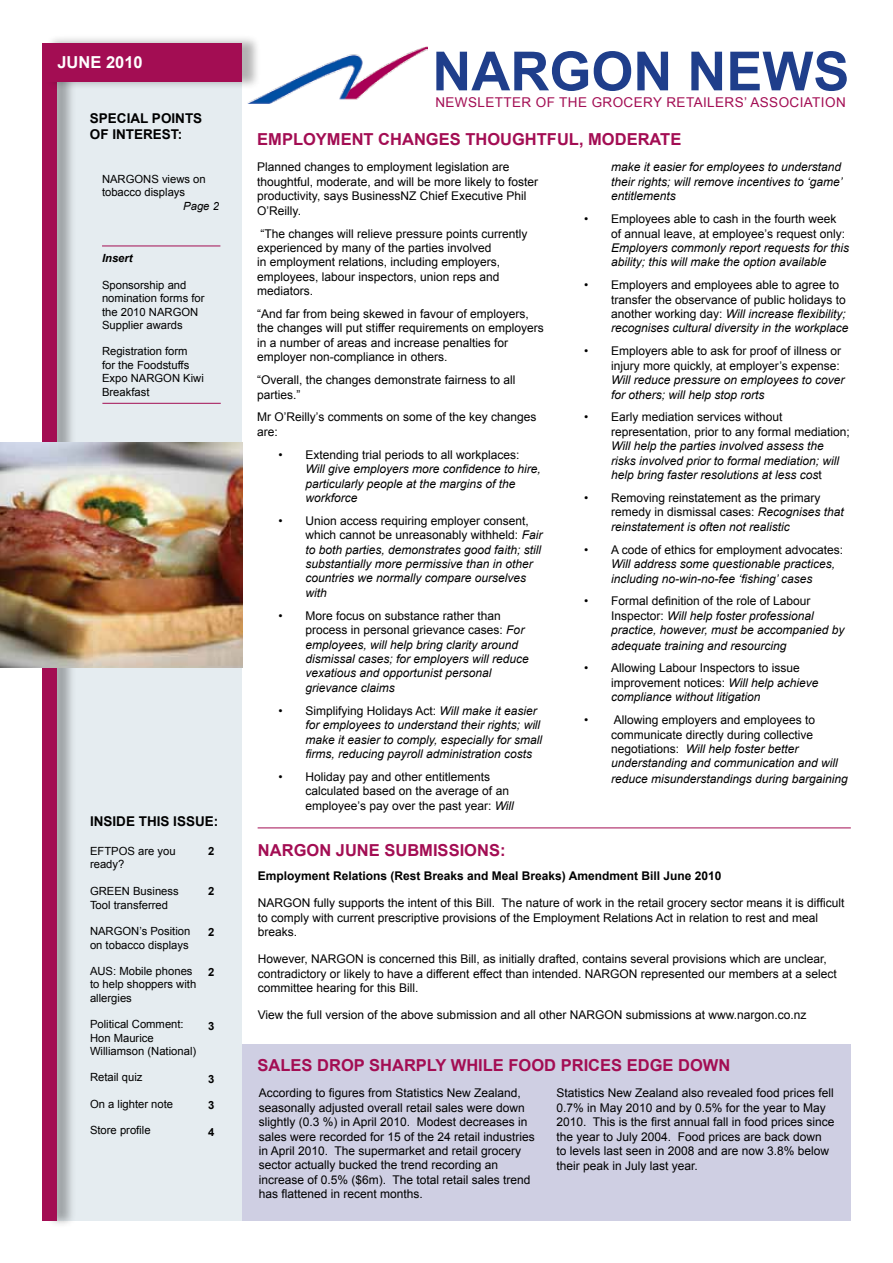
<style>
.page{position:relative;width:893px;height:1263px;background:#fff}
.page>*{position:absolute;margin:0;border:0;box-sizing:border-box;transform-origin:0 0}
.t1{font:700 54px "Arial";color:#1f3e8b}
.t2{font:700 16.5px "Arial";color:#a30d53}
.t3{font:700 16.5px "Arial";color:#fff}
.t4{font:13.5px "Arial";letter-spacing:.03em;color:#a30d53}
.t5{font:700 13.5px/16.2px "Arial";color:#000}
.t6{font:12px/14.4px "Arial";color:#000}
.t7{font:italic 12px/14.4px "Arial";color:#000}
.t8{font:700 12px "Arial";color:#000}
.t9{font:11.25px/13.5px "Arial";color:#000}
.t10{font:700 11.25px "Arial";color:#000}
.t11{font:italic 700 11.25px "Arial";color:#000}
.t12{font:italic 11.25px "Arial";color:#000}
.s1{font-style:normal}
.s2{font-style:italic}
</style>
<div class="page">
<div style="left:242px;top:1044px;width:608px;height:176px;background:#cfcfe3"></div>
<div style="left:57px;top:43px;width:185px;height:1177px;background:#e5ecf0"></div>
<img style="left:247px;top:47px;width:180px;height:57px">
<div style="left:45px;top:52px;width:31px;height:1177px;background:#000;opacity:.3"></div>
<div style="left:43px;top:60px;width:14px;height:1160px;background:#a30d53"></div>
<div style="left:45px;top:34px;width:216px;height:56px;background:#000;opacity:.3"></div>
<div style="left:43px;top:43px;width:199px;height:38px;background:#a30d53"></div>
<hr style="left:102px;top:246px;width:118px;height:1px;background:#a30d53">
<hr style="left:102px;top:403px;width:119px;height:1px;background:#a30d53">
<hr style="left:258px;top:827px;width:593px;height:1px;background:#a30d53">
<img style="left:0;top:442px;width:242px;height:225px">
<h2 class="t3" style="left:57px;top:51px;width:87px">JUNE 2010</h2>
<p class="t5" style="left:90px;top:110px;width:114px">SPECIAL POINTS<br>OF INTEREST:</p>
<p class="t9" style="left:102px;top:172px;width:105px">NARGONS views on tobacco displays</p>
<p class="t12" style="left:183px;top:199px;width:37px">Page 2</p>
<p class="t11" style="left:102px;top:251px;width:32px">Insert</p>
<p class="t9" style="left:102px;top:278px;width:104px">Sponsorship and nomination forms for the 2010 NARGON<br>Supplier awards</p>
<p class="t9" style="left:102px;top:345px;width:103px">Registration form<br>for the Foodstuffs<br>Expo NARGON Kiwi<br>Breakfast</p>
<p class="t5" style="left:90px;top:814px;width:130px">INSIDE THIS ISSUE:</p>
<p class="t10" style="left:208px;top:843px;width:8px">2</p>
<p class="t10" style="left:208px;top:884px;width:8px">2</p>
<p class="t10" style="left:208px;top:924px;width:8px">2</p>
<p class="t10" style="left:208px;top:965px;width:8px">2</p>
<p class="t9" style="left:90px;top:844px;width:87px">EFTPOS are you ready?</p>
<p class="t9" style="left:90px;top:885px;width:90px">GREEN Business<br>Tool transferred</p>
<p class="t9" style="left:90px;top:924px;width:102px">NARGON’s Position on tobacco displays</p>
<p class="t9" style="left:90px;top:964px;width:108px">AUS: Mobile phones to help shoppers with allergies</p>
<p class="t9" style="left:90px;top:1017px;width:108px">Political Comment:<br>Hon Maurice<br>Williamson (National)</p>
<p class="t9" style="left:90px;top:1071px;width:54px">Retail quiz</p>
<p class="t9" style="left:90px;top:1097px;width:85px">On a lighter note</p>
<p class="t9" style="left:90px;top:1123px;width:62px">Store profile</p>
<p class="t10" style="left:208px;top:1018px;width:8px">3</p>
<p class="t10" style="left:208px;top:1071px;width:8px">3</p>
<p class="t10" style="left:208px;top:1098px;width:8px">3</p>
<p class="t10" style="left:208px;top:1125px;width:8px">4</p>
<h1 class="t1" style="left:432px;top:36px;width:418px">NARGON NEWS</h1>
<p class="t4" style="left:435px;top:94px;width:412px">NEWSLETTER OF THE GROCERY RETAILERS’ ASSOCIATION</p>
<h2 class="t2" style="left:257px;top:128px;width:158px">EMPLOYMENT CHANGES</h2>
<h2 class="t2" style="left:465px;top:128px;width:174px">THOUGHTFUL, MODERA</h2>
<h2 class="t2" style="left:660px;top:128px;width:21px">TE</h2>
<p class="t6" style="left:257px;top:160px;width:282px">Planned changes to employment legislation are thoughtful, moderate, and will be more likely to foster productivity, says BusinessNZ Chief Executive Phil O’Reilly.</p>
<p class="t6" style="left:257px;top:226px;width:272px">“The changes will relieve pressure points currently experienced by many of the parties involved<br>in employment relations, including employers, employees, labour inspectors, union reps and mediators.</p>
<p class="t6" style="left:257px;top:307px;width:288px">“And far from being skewed in favour of employers, the changes will put stiffer requirements on employers in a number of areas and increase penalties for employer non-compliance in others.</p>
<p class="t6" style="left:257px;top:373px;width:260px">“Overall, the changes demonstrate fairness to all parties.”</p>
<p class="t6" style="left:257px;top:410px;width:281px">Mr O’Reilly’s comments on some of the key changes are:</p>
<p class="t6" style="left:279px;top:447px;width:243px">• Extending trial periods to all workplaces:</p>
<p class="t7" style="left:306px;top:462px;width:237px">Will give employers more confidence to hire, particularly people at the margins of the workforce</p>
<p class="t7" style="left:306px;top:514px;width:238px;text-indent:-27px"><span class="s1">• Union access requiring employer consent, which cannot be unreasonably withheld:</span> Fair to both parties, demonstrates good faith; still substantially more permissive than in other countries we normally compare ourselves with</p>
<p class="t7" style="left:306px;top:608px;width:225px;text-indent:-27px"><span class="s1">• More focus on substance rather than process in personal grievance cases:</span> For employees, will help bring clarity around dismissal cases; for employers will reduce vexatious and opportunist personal grievance claims</p>
<p class="t7" style="left:306px;top:703px;width:238px;text-indent:-27px"><span class="s1">• Simplifying Holidays Act:</span> Will make it easier for employees to understand their rights; will make it easier to comply, especially for small firms, reducing payroll administration costs</p>
<p class="t6" style="left:306px;top:769px;width:210px;text-indent:-27px">• Holiday pay and other entitlements calculated based on the average of an employee’s pay over the past year: <span class="s2">Will</span></p>
<p class="t7" style="left:611px;top:160px;width:233px;text-align:justify">make it easier for employees to understand their rights; will remove incentives to ‘game’ entitlements</p>
<p class="t6" style="left:611px;top:212px;width:235px;text-indent:-27px">• Employees able to cash in the fourth week of annual leave, at employee’s request only:</p>
<p class="t7" style="left:611px;top:241px;width:240px">Employers commonly report requests for this ability; this will make the option available</p>
<p class="t6" style="left:611px;top:278px;width:239px;text-indent:-27px">• Employers and employees able to agree to transfer the observance of public holidays to another working day: <span class="s2">Will increase flexibility; recognises cultural diversity in the workplace</span></p>
<p class="t6" style="left:584px;top:344px;width:259px;text-align:right">• Employers able to ask for proof of illness or injury more quickly, at employer’s expense:</p>
<p class="t7" style="left:611px;top:373px;width:235px">Will reduce pressure on employees to cover for others; will help stop rorts</p>
<p class="t6" style="left:611px;top:410px;width:240px;text-indent:-27px">• Early mediation services without representation, prior to any formal mediation;</p>
<p class="t7" style="left:611px;top:439px;width:230px">Will help the parties involved assess the risks involved prior to formal mediation; will help bring faster resolutions at less cos<span class="s1">t</span></p>
<p class="t6" style="left:611px;top:491px;width:234px;text-indent:-27px">• Removing reinstatement as the primary remedy in dismissal cases: <span class="s2">Recognises that reinstatement is often not realistic</span></p>
<p class="t6" style="left:584px;top:542px;width:261px">• A code of ethics for employment advocates:</p>
<p class="t7" style="left:611px;top:557px;width:225px">Will address some questionable practices, including no-win-no-fee ‘fishing’ cases</p>
<p class="t7" style="left:611px;top:594px;width:235px;text-indent:-27px"><span class="s1">• Formal definition of the role of Labour Inspector:</span> Will help foster professional practice, however, must be accompanied by adequate training and resourcing</p>
<p class="t6" style="left:611px;top:661px;width:209px;text-indent:-27px">• Allowing Labour Inspectors to issue improvement notices: <span class="s2">Will help achieve compliance without litigation</span></p>
<p class="t7" style="left:611px;top:713px;width:238px;text-indent:-27px"><span class="s1">• Allowing employers and employees to communicate directly during collective negotiations:</span> Will help foster better understanding and communication and will reduce misunderstandings during bargaining</p>
<h2 class="t2" style="left:258px;top:839px;width:219px">NARGON JUNE SUBMISSIONS</h2>
<h2 class="t2" style="left:500px;top:839px;width:7px">:</h2>
<p class="t8" style="left:258px;top:868px;width:465px">EMPLOYMENT RELATIONS (REST BREAKS AND MEAL BREAKS) AMENDMENT BILL JUNE 2010</p>
<p class="t6" style="left:258px;top:896px;width:588px">NARGON fully supports the intent of this Bill. The nature of work in the retail grocery sector means it is difficult to comply with current prescriptive provisions of the Employment Relations Act in relation to rest and meal breaks.</p>
<p class="t6" style="left:258px;top:952px;width:581px">However, NARGON is concerned this Bill, as initially drafted, contains several provisions which are unclear, contradictory or likely to have a different effect than intended. NARGON represented our members at a select committee hearing for this Bill.</p>
<p class="t6" style="left:258px;top:1008px;width:550px">View the full version of the above submission and all other NARGON submissions at www.nargon.co.nz</p>
<h2 class="t2" style="left:258px;top:1054px;width:447px">SALES DROP SHARPLY WHILE FOOD PRICES EDGE DOWN</h2>
<p class="t6" style="left:259px;top:1086px;width:278px">According to figures from Statistics New Zealand, seasonally adjusted overall retail sales were down slightly (0.3 %) in April 2010. Modest decreases in sales were recorded for 15 of the 24 retail industries in April 2010. The supermarket and retail grocery sector actually bucked the trend recording an increase of 0.5% ($6m). The total retail sales trend has flattened in recent months.</p>
<p class="t6" style="left:556px;top:1086px;width:279px">Statistics New Zealand also revealed food prices fell 0.7% in May 2010 and by 0.5% for the year to May 2010. This is the first annual fall in food prices since the year to July 2004. Food prices are back down to levels last seen in 2008 and are now 3.8% below their peak in July last year.</p>
</div>
